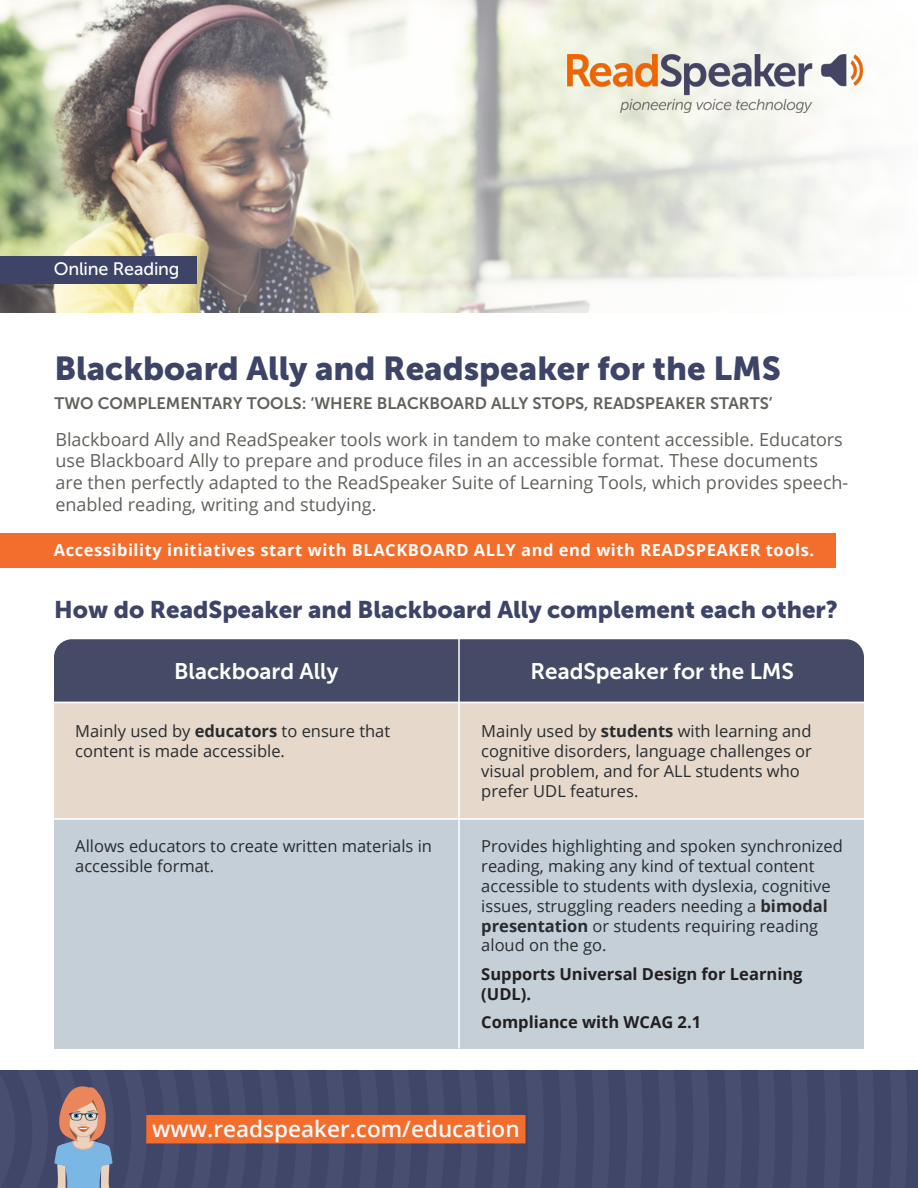
<style>
.page{position:relative;width:918px;height:1188px;background:#fff}
.page>*{position:absolute;margin:0;border:0;box-sizing:border-box;transform-origin:0 0}
.Document_title{font:33px "Museo Sans 900";color:#3d4467}
.Table_title{font:24px "Museo Sans 900";color:#3d4467}
.Colomn_title{font:22.5px "Museo Sans 700";color:#fff}
.Footer_link{font:600 22.5px "Open Sans";color:#f6f9fc}
.t1{font:18px/21.6px "Open Sans";color:#62605b}
.Online_reading{font:18px "Museo Sans 500";letter-spacing:-.01em;color:#fff}
.t2{font:16.5px/19.8px "Open Sans";color:#292c2f}
.Box_text{font:700 16.5px "Open Sans";letter-spacing:.03em;color:#fff}
.Subtitle{font:16.5px "Museo Sans 700";color:#62605b}
.t3{font:700 16.5px/19.8px "Open Sans";color:#231f20}
.s1{font-weight:700}
</style>
<div class="page">
<div style="left:0;top:1070px;width:918px;height:118px;background:#3f4668"></div>
<svg style="left:54px;top:1086px;width:472px;height:102px"></svg>
<div style="left:0;top:533px;width:835px;height:34px;background:#f36e2d"></div>
<img style="left:0;top:0;width:868px;height:312px">
<div style="left:0;top:256px;width:197px;height:27px;background:#3d4467"></div>
<div style="left:54px;top:639px;width:810px;height:63px;background:#454b67"></div>
<div style="left:54px;top:702px;width:810px;height:118px;background:#e6d8cb"></div>
<div style="left:54px;top:820px;width:810px;height:229px;background:#c4cfd7"></div>
<hr style="left:458px;top:639px;width:2px;height:410px;background:#fff">
<hr style="left:54px;top:702px;width:810px;height:1px;background:#fff">
<hr style="left:54px;top:818px;width:810px;height:2px;background:#fff">
<div style="left:146px;top:1115px;width:380px;height:28px;background:#f36e2d"></div>
<img style="left:567px;top:54px;width:296px;height:59px">
<p class="Online_reading" style="left:54px;top:259px;width:127px">Online Reading</p>
<h1 class="Document_title" style="left:54px;top:349px;width:728px">Blackboard Ally and Readspeaker for the LMS</h1>
<h2 class="Subtitle" style="left:54px;top:394px;width:720px">TWO COMPLEMENTARY TOOLS: ‘WHERE BLACKBOARD ALLY STOPS, READSPEAKER STARTS’</h2>
<p class="t1" style="left:55px;top:428px;width:795px">Blackboard Ally and ReadSpeaker tools work in tandem to make content accessible. Educators use Blackboard Ally to prepare and produce files in an accessible format. These documents are then perfectly adapted to the ReadSpeaker Suite of Learning Tools, which provides speech&shy;enabled reading, writing and studying.</p>
<h4 class="Box_text" style="left:54px;top:539px;width:762px">Accessibility initiatives start with BLACKBOARD ALLY and end with READSPEAKER tools.</h4>
<h3 class="Table_title" style="left:54px;top:595px;width:785px">How do ReadSpeaker and Blackboard Ally complement each other?</h3>
<h4 class="Colomn_title" style="left:174px;top:659px;width:166px">Blackboard Ally</h4>
<h4 class="Colomn_title" style="left:530px;top:659px;width:265px">ReadSpeaker for the LMS</h4>
<p class="t2" style="left:75px;top:721px;width:317px">Mainly used by <span class="s1">educators</span> to ensure that content is made accessible.</p>
<p class="t2" style="left:481px;top:721px;width:332px">Mainly used by <span class="s1">students</span> with learning and cognitive disorders, language challenges or visual problem, and for ALL students who prefer UDL features.</p>
<p class="t2" style="left:75px;top:836px;width:358px">Allows educators to create written materials in accessible format.</p>
<p class="t2" style="left:481px;top:836px;width:363px">Provides highlighting and spoken synchronized reading, making any kind of textual content accessible to students with dyslexia, cognitive issues, struggling readers needing a <span class="s1">bimodal presentation</span> or students requiring reading aloud on the go.</p>
<p class="t3" style="left:481px;top:963px;width:323px">Supports Universal Design for Learning (UDL).</p>
<p class="t3" style="left:481px;top:1012px;width:221px">Compliance with WCAG 2.1</p>
<h4 class="Footer_link" style="left:152px;top:1113px;width:369px">www.readspeaker.com/education</h4>
</div>
